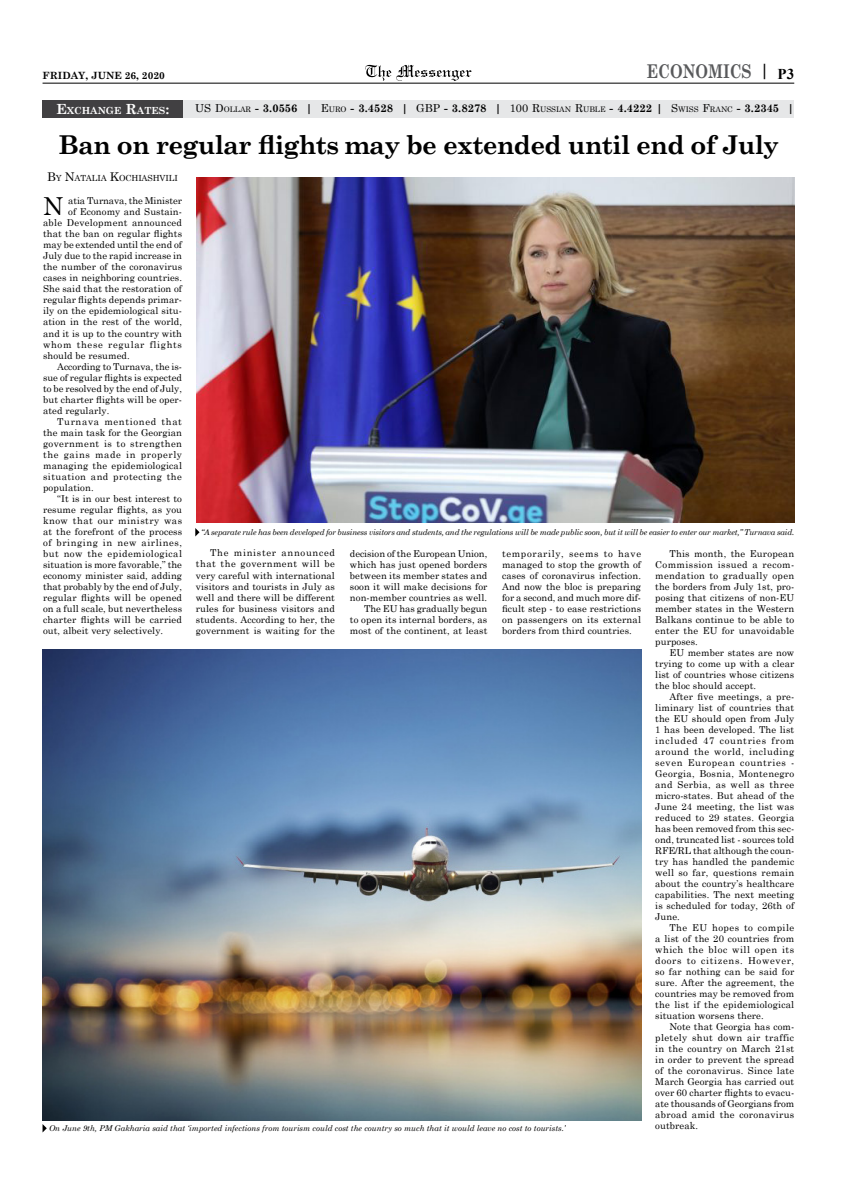
<style>
.page{position:relative;width:851px;height:1191px;background:#fff}
.page>*{position:absolute;margin:0;border:0;box-sizing:border-box;transform-origin:0 0}
.t1{font:700 26px "Century Schoolbook";letter-spacing:-.03em;color:#000}
.t2{font:24.7px "Century Schoolbook";color:#000}
.t3{font:700 19px "Century Schoolbook";color:#58595b;scale:.8 1}
.t4{font:700 15px "Times New Roman";color:#000}
.t5{font:700 11px "Century Schoolbook";color:#000}
.t6{font:700 10px "Century Schoolbook";color:#000}
.t7{font:700 9.8px "Century Schoolbook";color:#fff}
.t8{font:9.5px/11px "Century Schoolbook";letter-spacing:.01em;color:#000;text-align:justify}
.t9{font:9.5px "Century Schoolbook";letter-spacing:.045em;color:#000}
.t10{font:9.5px "Century Schoolbook";letter-spacing:.05em;color:#000}
.t11{font:9.5px "Century Schoolbook";letter-spacing:.07em;color:#000}
.t12{font:9.5px "Century Schoolbook";letter-spacing:.03em;color:#000}
.t13{font:9.5px "Century Schoolbook";letter-spacing:.06em;color:#000}
.t14{font:9.5px "Century Schoolbook";letter-spacing:.065em;color:#000}
.t15{font:8.4px "Century Schoolbook";letter-spacing:-.015em;color:#000}
.t16{font:italic 8px "Century Schoolbook";letter-spacing:-.02em;color:#000}
.t17{font:italic 8px "Century Schoolbook";color:#000}
.s1{font-size:17px;color:#000}
.s2{font-size:14px}
.s3{font-weight:400}
.s4{font-weight:400;font-size:7.7px}
.s5{font-size:12px}
</style>
<div class="page">
<hr style="left:43px;top:83px;width:751px;height:1px;background:#000">
<svg style="left:365px;top:65px;width:106px;height:16px"></svg>
<img style="left:196px;top:177px;width:598px;height:345px">
<svg style="left:195px;top:528px;width:4px;height:8px"></svg>
<svg style="left:43px;top:1124px;width:4px;height:8px"></svg>
<div style="left:43px;top:101px;width:751px;height:17px;background:#e6e7e8"></div>
<div style="left:43px;top:101px;width:140px;height:17px;background:#414042"></div>
<img style="left:43px;top:650px;width:598px;height:470px">
<h3 class="t3" style="left:646px;top:57px;width:154px">ECONOMICS <span class="s1">|</span></h3>
<p class="t6" style="left:43px;top:67px;width:124px">FRIDAY, JUNE 26, 2020</p>
<h3 class="t4" style="left:777px;top:63px;width:18px">P3</h3>
<p class="t7" style="left:56px;top:103px;width:114px"><span class="s2">E</span>XCHANGE <span class="s2">R</span>ATES<span class="s2">:</span></p>
<p class="t5" style="left:195px;top:100px;width:600px"><span class="s3">US D</span><span class="s4">OLLAR</span> - 3.0556 | <span class="s3">E</span><span class="s4">URO</span> - 3.4528 | <span class="s3">GBP</span> - 3.8278 | <span class="s3">100 R</span><span class="s4">USSIAN</span> <span class="s3">R</span><span class="s4">UBLE</span> - 4.4222 | <span class="s3">S</span><span class="s4">WISS</span> <span class="s3">F</span><span class="s4">RANC</span> - 3.2345 |</p>
<h1 class="t1" style="left:59px;top:124px;width:722px">Ban on regular flights may be extended until end of July</h1>
<p class="t15" style="left:47px;top:171px;width:132px"><span class="s5">B</span>Y <span class="s5">N</span>ATALIA <span class="s5">K</span>OCHIASHVILI</p>
<h2 class="t2" style="left:43px;top:186px;width:22px">N</h2>
<p class="t8" style="left:68px;top:195px;width:115px">atia Turnava, the Minister</p>
<p class="t8" style="left:68px;top:206px;width:115px">of Economy and Sustain-</p>
<p class="t12" style="left:43px;top:215px;width:140px">able Development announced</p>
<p class="t8" style="left:43px;top:228px;width:140px">that the ban on regular flights</p>
<p class="t8" style="left:43px;top:239px;width:140px">may be extended until the end of</p>
<p class="t8" style="left:43px;top:250px;width:140px">July due to the rapid increase in</p>
<p class="t8" style="left:43px;top:261px;width:140px">the number of the coronavirus</p>
<p class="t8" style="left:43px;top:272px;width:140px">cases in neighboring countries.</p>
<p class="t8" style="left:43px;top:283px;width:140px">She said that the restoration of</p>
<p class="t8" style="left:43px;top:294px;width:140px">regular flights depends primar-</p>
<p class="t8" style="left:43px;top:305px;width:140px">ily on the epidemiological situ-</p>
<p class="t8" style="left:43px;top:316px;width:140px">ation in the rest of the world,</p>
<p class="t8" style="left:43px;top:327px;width:140px">and it is up to the country with</p>
<p class="t11" style="left:43px;top:336px;width:140px">whom these regular flights</p>
<p class="t8" style="left:43px;top:349px;width:88px">should be resumed.</p>
<p class="t8" style="left:57px;top:360px;width:126px">According to Turnava, the is-</p>
<p class="t8" style="left:43px;top:371px;width:140px">sue of regular flights is expected</p>
<p class="t8" style="left:43px;top:382px;width:140px">to be resolved by the end of July,</p>
<p class="t8" style="left:43px;top:393px;width:140px">but charter flights will be oper-</p>
<p class="t8" style="left:43px;top:404px;width:68px">ated regularly.</p>
<p class="t11" style="left:57px;top:413px;width:126px">Turnava mentioned that</p>
<p class="t8" style="left:43px;top:426px;width:140px">the main task for the Georgian</p>
<p class="t9" style="left:43px;top:435px;width:140px">government is to strengthen</p>
<p class="t14" style="left:43px;top:446px;width:140px">the gains made in properly</p>
<p class="t8" style="left:43px;top:459px;width:140px">managing the epidemiological</p>
<p class="t9" style="left:43px;top:468px;width:140px">situation and protecting the</p>
<p class="t8" style="left:43px;top:481px;width:52px">population.</p>
<p class="t8" style="left:57px;top:492px;width:126px">“It is in our best interest to</p>
<p class="t8" style="left:43px;top:503px;width:140px">resume regular flights, as you</p>
<p class="t10" style="left:43px;top:512px;width:140px">know that our ministry was</p>
<p class="t8" style="left:43px;top:525px;width:140px">at the forefront of the process</p>
<p class="t13" style="left:43px;top:534px;width:140px">of bringing in new airlines,</p>
<p class="t10" style="left:43px;top:545px;width:140px">but now the epidemiological</p>
<p class="t8" style="left:43px;top:558px;width:140px">situation is more favorable,” the</p>
<p class="t8" style="left:43px;top:569px;width:140px">economy minister said, adding</p>
<p class="t8" style="left:43px;top:580px;width:140px">that probably by the end of July,</p>
<p class="t8" style="left:43px;top:591px;width:140px">regular flights will be opened</p>
<p class="t8" style="left:43px;top:602px;width:140px">on a full scale, but nevertheless</p>
<p class="t8" style="left:43px;top:613px;width:140px">charter flights will be carried</p>
<p class="t8" style="left:43px;top:624px;width:122px">out, albeit very selectively.</p>
<p class="t16" style="left:201px;top:525px;width:594px">“A separate rule has been developed for business visitors and students, and the regulations will be made public soon, but it will be easier to enter our market,” Turnava said.</p>
<p class="t8" style="left:350px;top:547px;width:139px;text-align:right">decision of the European Union, which has just opened borders between its member states and soon it will make decisions for non-member countries as well.<br>The EU has gradually begun<br>to open its internal borders, as most of the continent, at least</p>
<p class="t8" style="left:502px;top:547px;width:140px">temporarily, seems to have managed to stop the growth of cases of coronavirus infection.<br>And now the bloc is preparing for a second, and much more dif&shy;ficult step - to ease restrictions on passengers on its external borders from third countries.</p>
<p class="t8" style="left:196px;top:547px;width:140px;text-indent:14px">The minister announced that the government will be very careful with international visitors and tourists in July as well and there will be different rules for business visitors and students. According to her, the government is waiting for the</p>
<p class="t8" style="left:655px;top:547px;width:140px;text-indent:14px">This month, the European Commission issued a recom&shy;mendation to gradually open the borders from July 1st, pro&shy;posing that citizens of non-EU member states in the Western Balkans continue to be able to enter the EU for unavoidable purposes.</p>
<p class="t8" style="left:655px;top:646px;width:140px;text-indent:14px">EU member states are now trying to come up with a clear list of countries whose citizens the bloc should accept.</p>
<p class="t8" style="left:655px;top:690px;width:140px;text-indent:14px">After five meetings, a pre&shy;liminary list of countries that the EU should open from July 1 has been developed. The list included 47 countries from around the world, including seven European countries - Georgia, Bosnia, Montenegro and Serbia, as well as three micro-states. But ahead of the June 24 meeting, the list was reduced to 29 states. Georgia has been removed from this sec&shy;ond, truncated list - sources told RFE/RL that although the coun&shy;try has handled the pandemic well so far, questions remain about the country’s healthcare capabilities. The next meeting is scheduled for today, 26th of June.</p>
<p class="t8" style="left:655px;top:921px;width:140px;text-indent:14px">The EU hopes to compile a list of the 20 countries from which the bloc will open its doors to citizens. However, so far nothing can be said for sure. After the agreement, the countries may be removed from the list if the epidemiological situation worsens there.</p>
<p class="t8" style="left:655px;top:1020px;width:140px;text-indent:14px">Note that Georgia has com&shy;pletely shut down air traffic in the country on March 21st in order to prevent the spread of the coronavirus. Since late March Georgia has carried out over 60 charter flights to evacu&shy;ate thousands of Georgians from abroad amid the coronavirus outbreak.</p>
<p class="t17" style="left:49px;top:1121px;width:518px">On June 9th, PM Gakharia said that ‘imported infections from tourism could cost the country so much that it would leave no cost to tourists.’</p>
</div>
